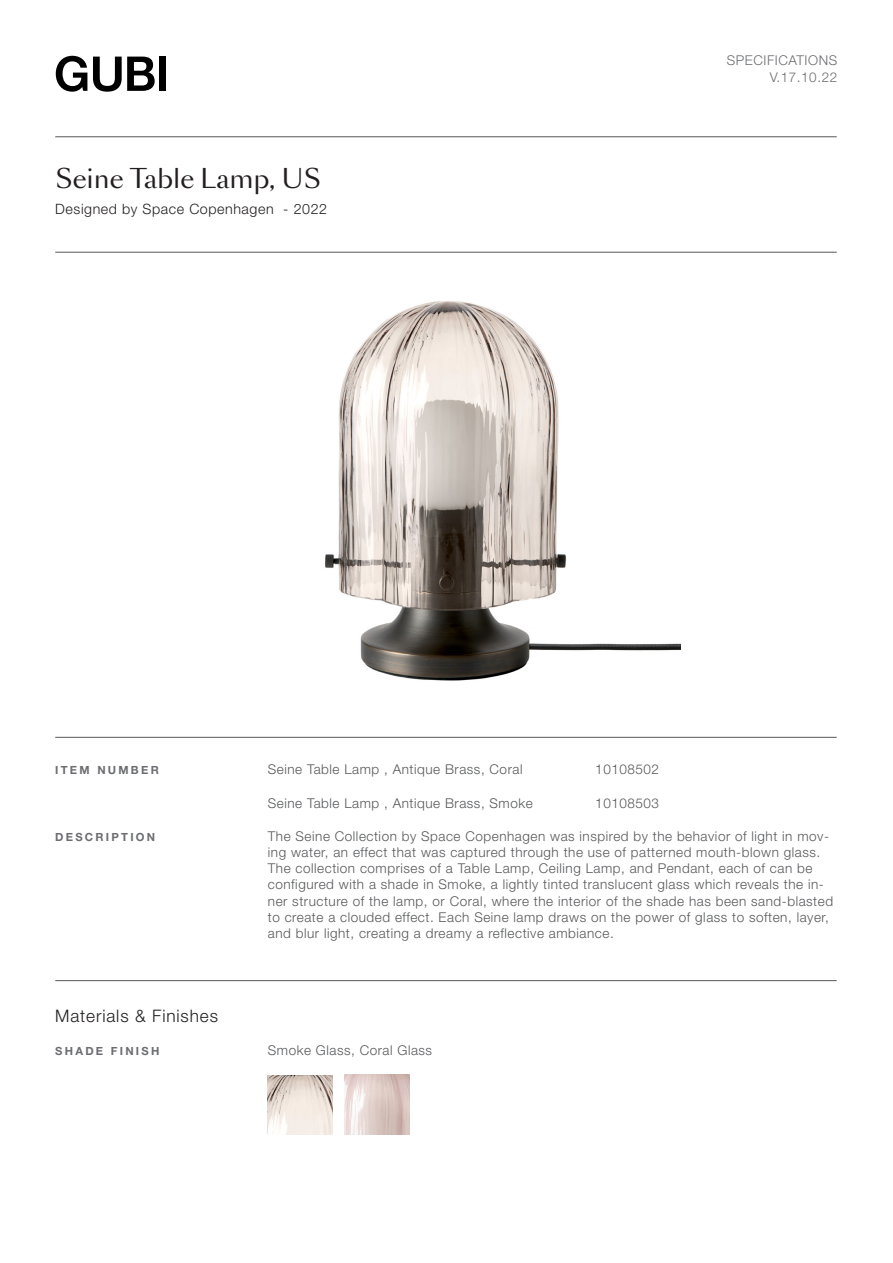
<style>
.page{position:relative;width:893px;height:1263px;background:#fff}
.page>*{position:absolute;margin:0;border:0;box-sizing:border-box;transform-origin:0 0}
.Heading_1_-_Title{font:25.5px "Sang Bleu Sans";color:#231f20}
.Part_Title{font:300 17.25px "Helvetica Neue LT Std";letter-spacing:.05em;color:#231f20}
.designed_by{font:300 14.25px "Helvetica Neue LT Std";letter-spacing:.04em;color:#231f20}
.key_works{font:300 13.5px/16.2px "Helvetica Neue LT Std";letter-spacing:.04em;color:#57585a}
.multiline_Keyword{font:300 13.5px "Helvetica Neue LT Std";letter-spacing:.04em;color:#6c6d70}
.key_works-2{font:700 11.25px "Helvetica Neue LT Std";letter-spacing:.2em;color:#6c6d70}
</style>
<div class="page">
<hr style="left:55px;top:136px;width:782px;height:1px;background:#57585a">
<hr style="left:55px;top:252px;width:782px;height:1px;background:#57585a">
<hr style="left:55px;top:737px;width:782px;height:1px;background:#57585a">
<hr style="left:55px;top:980px;width:782px;height:1px;background:#57585a">
<img style="left:325px;top:301px;width:355px;height:380px">
<img style="left:268px;top:1075px;width:65px;height:60px">
<svg style="left:56px;top:56px;width:31px;height:36px"></svg>
<svg style="left:93px;top:57px;width:62px;height:35px"></svg>
<div style="left:159px;top:57px;width:7px;height:34px;background:#000"></div>
<img style="left:345px;top:1074px;width:65px;height:60px">
<p class="Heading_1_-_Title" style="left:55px;top:162px;width:267px">Seine Table Lamp, US</p>
<p class="designed_by" style="left:55px;top:200px;width:273px">Designed by Space Copenhagen - 2022</p>
<p class="multiline_Keyword" style="left:727px;top:52px;width:112px">SPECIFICATIONS</p>
<p class="multiline_Keyword" style="left:770px;top:69px;width:69px">V.17.10.22</p>
<p class="key_works-2" style="left:55px;top:763px;width:105px">ITEM NUMBER</p>
<p class="key_works" style="left:268px;top:761px;width:256px">Seine Table Lamp , Antique Brass, Coral</p>
<p class="key_works" style="left:595px;top:761px;width:65px">10108502</p>
<p class="key_works" style="left:268px;top:794px;width:266px">Seine Table Lamp , Antique Brass, Smoke</p>
<p class="key_works" style="left:595px;top:794px;width:65px">10108503</p>
<p class="key_works-2" style="left:55px;top:830px;width:101px">DESCRIPTION</p>
<p class="key_works" style="left:268px;top:828px;width:567px">The Seine Collection by Space Copenhagen was inspired by the behavior of light in mov&shy;ing water, an effect that was captured through the use of patterned mouth-blown glass.<br>The collection comprises of a Table Lamp, Ceiling Lamp, and Pendant, each of can be configured with a shade in Smoke, a lightly tinted translucent glass which reveals the in&shy;ner structure of the lamp, or Coral, where the interior of the shade has been sand-blasted to create a clouded effect. Each Seine lamp draws on the power of glass to soften, layer, and blur light, creating a dreamy a reflective ambiance.</p>
<p class="Part_Title" style="left:55px;top:1005px;width:164px">Materials &amp; Finishes</p>
<p class="key_works-2" style="left:55px;top:1044px;width:106px">SHADE FINISH</p>
<p class="key_works" style="left:268px;top:1042px;width:166px">Smoke Glass, Coral Glass</p>
</div>
